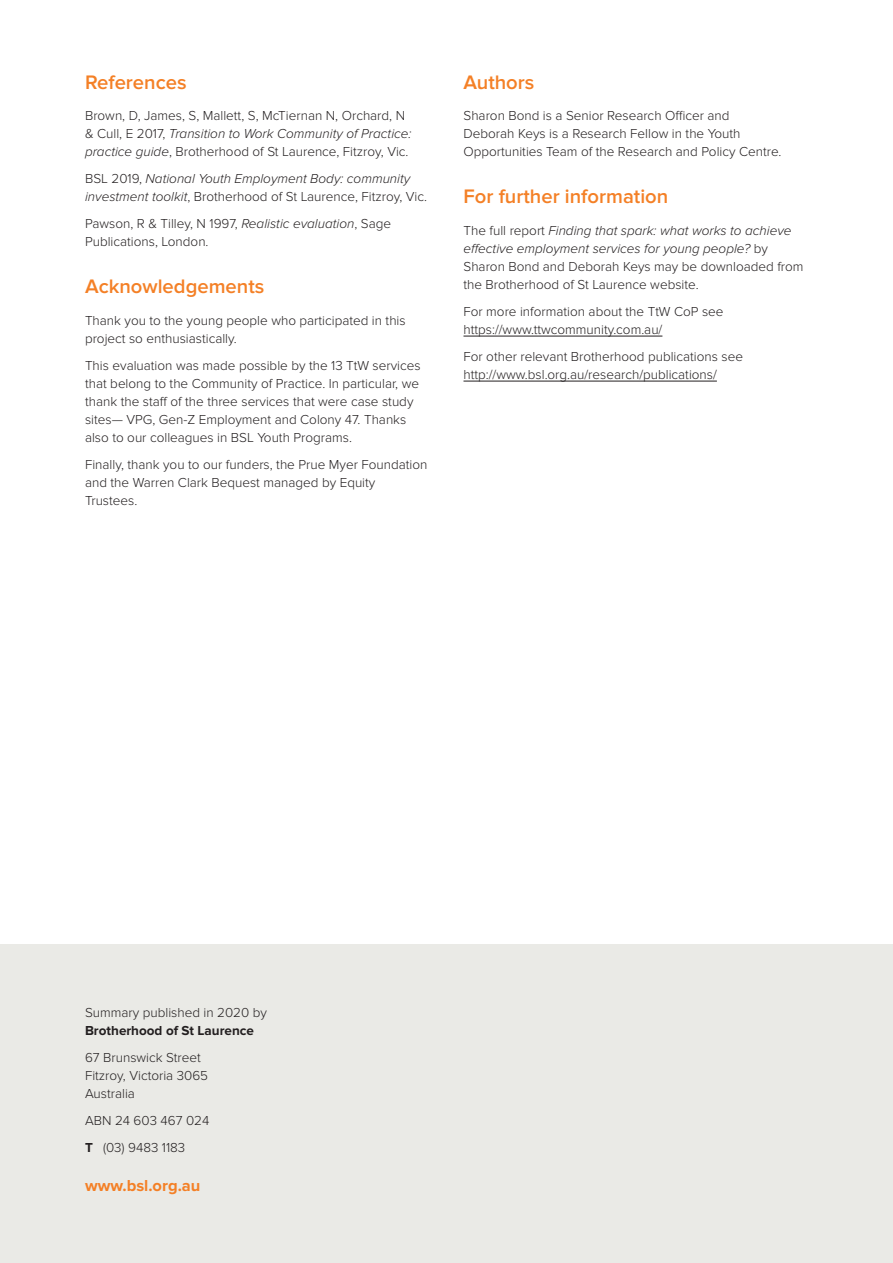
<style>
.page{position:relative;width:893px;height:1263px;background:#fff}
.page>*{position:absolute;margin:0;border:0;box-sizing:border-box;transform-origin:0 0}
.Subhead_1{font:600 20.25px "Proxima Nova";color:#f48026}
.Subhead_2{font:700 16.5px "Proxima Nova";color:#f48026}
.Body_copy{font:300 13.5px/18px "Proxima Nova";color:#231f20}
.Body_copy-2{font:italic 300 13.5px/18px "Proxima Nova";color:#231f20}
.s1{font-style:italic}
.s2{font-style:normal}
.s3{font-weight:700}
</style>
<div class="page">
<div style="left:0;top:944px;width:893px;height:319px;background:#eaeae6"></div>
<hr style="left:463px;top:336px;width:199px;height:1px;background:#231f20">
<hr style="left:463px;top:381px;width:254px;height:1px;background:#231f20">
<p class="Subhead_1" style="left:85px;top:70px;width:103px">References</p>
<p class="Body_copy" style="left:85px;top:107px;width:328px">Brown, D, James, S, Mallett, S, McTiernan N, Orchard, N &amp; Cull, E 2017, <span class="s1">Transition to Work Community of Practice: practice guide</span>, Brotherhood of St Laurence, Fitzroy, Vic.</p>
<p class="Body_copy-2" style="left:85px;top:170px;width:344px"><span class="s2">BSL 2019,</span> National Youth Employment Body: community investment toolkit<span class="s2">, Brotherhood of St Laurence, Fitzroy, Vic.</span></p>
<p class="Body_copy" style="left:85px;top:215px;width:308px">Pawson, R &amp; Tilley, N 1997, <span class="s1">Realistic evaluation</span>, Sage<br>Publications, London.</p>
<p class="Subhead_1" style="left:85px;top:275px;width:181px">Acknowledgements</p>
<p class="Body_copy" style="left:85px;top:311px;width:322px">Thank you to the young people who participated in this project so enthusiastically.</p>
<p class="Body_copy" style="left:85px;top:356px;width:337px">This evaluation was made possible by the 13 TtW services that belong to the Community of Practice. In particular, we thank the staff of the three services that were case study sites— VPG, Gen-Z Employment and Colony 47. Thanks also to our colleagues in BSL Youth Programs.</p>
<p class="Body_copy" style="left:85px;top:455px;width:344px">Finally, thank you to our funders, the Prue Myer Foundation and the Warren Clark Bequest managed by Equity<br>Trustees.</p>
<p class="Subhead_1" style="left:463px;top:70px;width:72px">Authors</p>
<p class="Body_copy" style="left:463px;top:107px;width:320px">Sharon Bond is a Senior Research Officer and<br>Deborah Keys is a Research Fellow in the Youth<br>Opportunities Team of the Research and Policy Centre.</p>
<p class="Subhead_1" style="left:463px;top:185px;width:206px">For further information</p>
<p class="Body_copy" style="left:463px;top:221px;width:342px">The full report <span class="s1">Finding that spark: what works to achieve effective employment services for young people?</span> by Sharon Bond and Deborah Keys may be downloaded from the Brotherhood of St Laurence website.</p>
<p class="Body_copy" style="left:463px;top:302px;width:262px">For more information about the TtW CoP see https://www.ttwcommunity.com.au/</p>
<p class="Body_copy" style="left:463px;top:347px;width:281px">For other relevant Brotherhood publications see http://www.bsl.org.au/research/publications/</p>
<p class="Body_copy" style="left:85px;top:1004px;width:184px">Summary published in 2020 by<br><span class="s3">Brotherhood of St Laurence</span></p>
<p class="Body_copy" style="left:85px;top:1049px;width:125px">67 Brunswick Street<br>Fitzroy, Victoria 3065<br>Australia</p>
<p class="Body_copy" style="left:85px;top:1112px;width:126px">ABN 24 603 467 024</p>
<p class="Body_copy" style="left:85px;top:1139px;width:102px"><span class="s3">T</span> (03) 9483 1183</p>
<p class="Subhead_2" style="left:85px;top:1176px;width:117px">www.bsl.org.au</p>
</div>
